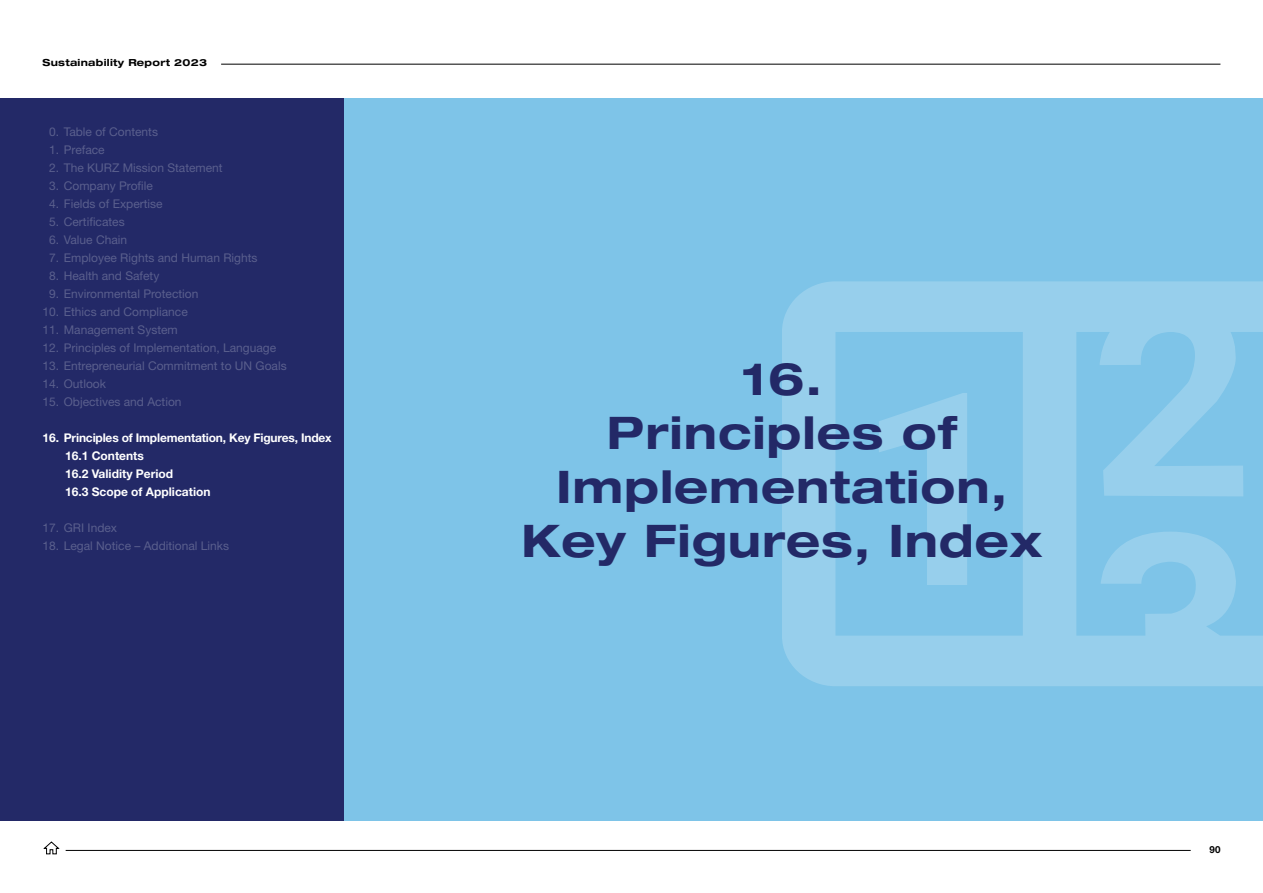
<style>
.page{position:relative;width:1263px;height:893px;background:#fff}
.page>*{position:absolute;margin:0;border:0;box-sizing:border-box;transform-origin:0 0}
.t1{font:700 expanded 45px/54px "Helvetica Neue LT Std";letter-spacing:.02em;color:#232967;text-align:center}
.t2{font:12px "Helvetica Neue LT Std";color:#5a5f8d}
.t3{font:700 12px/18px "Helvetica Neue LT Std";color:#fff}
.t4{font:700 expanded 9.75px "Helvetica Neue LT Std";letter-spacing:.03em;color:#000}
.t5{font:700 9.75px "Helvetica Neue LT Std";color:#000}
</style>
<div class="page">
<div style="left:0;top:98px;width:1263px;height:723px;background:#7ec4e8"></div>
<div style="left:0;top:98px;width:343px;height:723px;background:#232967"></div>
<hr style="left:221px;top:64px;width:999px;height:1px;background:#000">
<svg style="left:782px;top:281px;width:481px;height:405px;fill:#97cfec"></svg>
<hr style="left:66px;top:850px;width:1125px;height:1px;background:#000">
<svg style="left:43px;top:841px;width:17px;height:14px"></svg>
<p class="t4" style="left:43px;top:57px;width:166px">Sustainability Report 2023</p>
<p class="t2" style="left:49px;top:125px;width:111px">0. Table of Contents</p>
<p class="t2" style="left:49px;top:143px;width:57px">1. Preface</p>
<p class="t2" style="left:49px;top:161px;width:175px">2. The KURZ Mission Statement</p>
<p class="t2" style="left:49px;top:179px;width:105px">3. Company Profile</p>
<p class="t2" style="left:49px;top:197px;width:115px">4. Fields of Expertise</p>
<p class="t2" style="left:49px;top:215px;width:77px">5. Certificates</p>
<p class="t2" style="left:49px;top:233px;width:80px">6. Value Chain</p>
<p class="t2" style="left:49px;top:251px;width:210px">7. Employee Rights and Human Rights</p>
<p class="t2" style="left:49px;top:269px;width:112px">8. Health and Safety</p>
<p class="t2" style="left:49px;top:287px;width:151px">9. Environmental Protection</p>
<p class="t2" style="left:43px;top:305px;width:147px">10. Ethics and Compliance</p>
<p class="t2" style="left:43px;top:323px;width:137px">11. Management System</p>
<p class="t2" style="left:43px;top:341px;width:235px">12. Principles of Implementation, Language</p>
<p class="t2" style="left:43px;top:359px;width:246px">13. Entrepreneurial Commitment to UN Goals</p>
<p class="t2" style="left:43px;top:377px;width:65px">14. Outlook</p>
<p class="t2" style="left:43px;top:395px;width:141px">15. Objectives and Action</p>
<p class="t3" style="left:65px;top:429px;width:268px;text-indent:-22px">16. Principles of Implementation, Key Figures, Index<br>16.1 Contents<br>16.2 Validity Period<br>16.3 Scope of Application</p>
<p class="t2" style="left:43px;top:521px;width:76px">17. GRI Index</p>
<p class="t2" style="left:43px;top:539px;width:188px">18. Legal Notice – Additional Links</p>
<h1 class="t1" style="left:521px;top:350px;width:522px">16.<br>Principles of<br>Implementation,<br>Key Figures, Index</h1>
<p class="t5" style="left:1209px;top:843px;width:13px">90</p>
</div>
